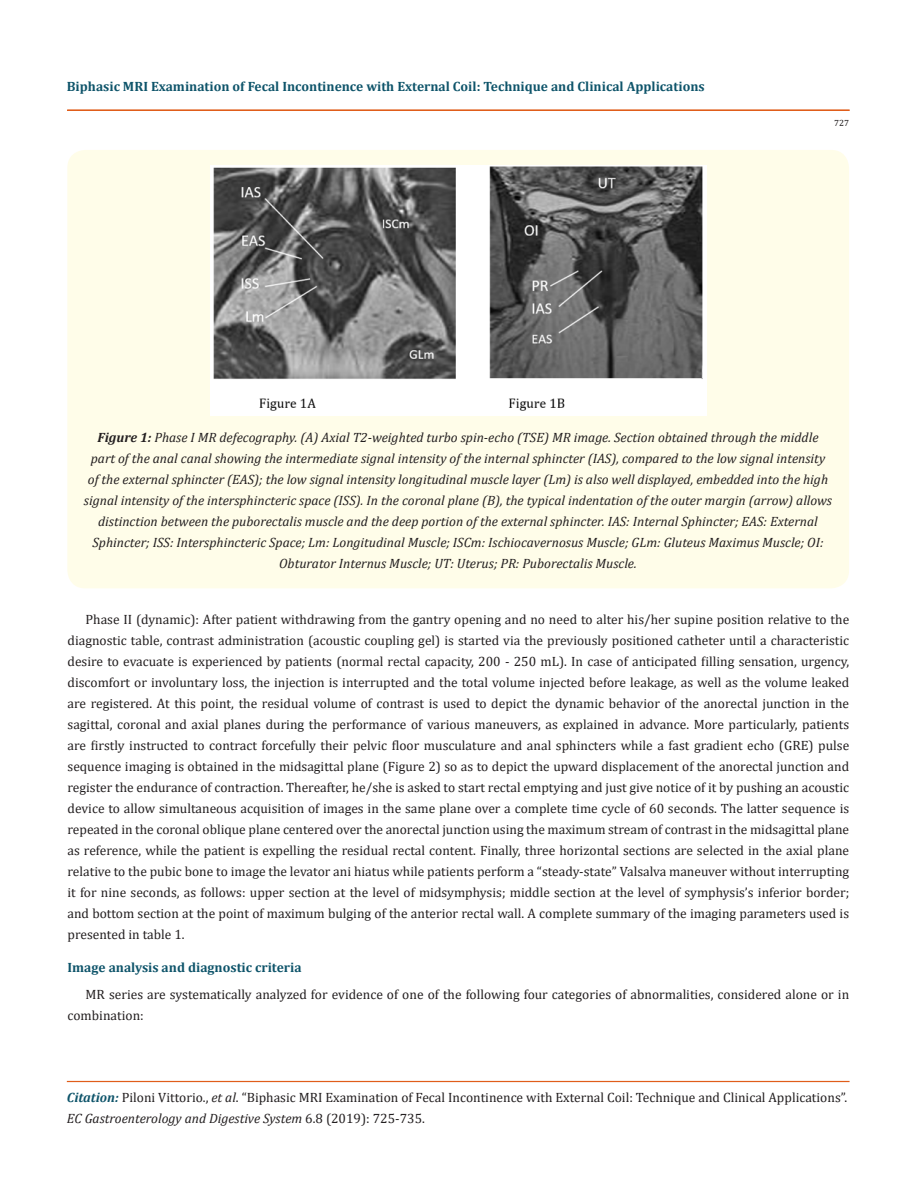
<style>
.page{position:relative;width:917px;height:1190px;background:#fff}
.page>*{position:absolute;margin:0;border:0;box-sizing:border-box;transform-origin:0 0}
.t1{font:13.5px/21px "Cambria";color:#231f20}
.t2{font:italic 13.5px/21px "Cambria";color:#231f20;text-align:center}
.t3{font:700 13.5px "Cambria";color:#0e546a}
.t4{font:9px "Cambria";color:#231f20}
.s1{font-weight:700}
.s2{font-weight:700;font-style:italic;color:#0e546a}
.s3{font-style:italic}
</style>
<div class="page">
<div style="left:67px;top:110px;width:782px;height:1px;border:1px solid #e05d1a"></div>
<div style="left:67px;top:1081px;width:782px;height:1px;border:1px solid #e05d1a"></div>
<div style="left:67px;top:150px;width:782px;height:438px;background:#fffde9;border-radius:18px"></div>
<img style="left:210px;top:165px;width:497px;height:250px">
<p class="t3" style="left:67px;top:77px;width:639px">Biphasic MRI Examination of Fecal Incontinence with External Coil: Technique and Clinical Applications</p>
<p class="t4" style="left:834px;top:117px;width:16px">727</p>
<p class="t2" style="left:84px;top:426px;width:749px"><span class="s1">Figure 1:</span> Phase I MR defecography. (A) Axial T2-weighted turbo spin-echo (TSE) MR image. Section obtained through the middle part of the anal canal showing the intermediate signal intensity of the internal sphincter (IAS), compared to the low signal intensity of the external sphincter (EAS); the low signal intensity longitudinal muscle layer (Lm) is also well displayed, embedded into the high signal intensity of the intersphincteric space (ISS). In the coronal plane (B), the typical indentation of the outer margin (arrow) allows distinction between the puborectalis muscle and the deep portion of the external sphincter. IAS: Internal Sphincter; EAS: External Sphincter; ISS: Intersphincteric Space; Lm: Longitudinal Muscle; ISCm: Ischiocavernosus Muscle; GLm: Gluteus Maximus Muscle; OI:<br>Obturator Internus Muscle; UT: Uterus; PR: Puborectalis Muscle.</p>
<p class="t1" style="left:68px;top:608px;width:783px;text-align:justify;text-indent:18px">Phase II (dynamic): After patient withdrawing from the gantry opening and no need to alter his/her supine position relative to the diagnostic table, contrast administration (acoustic coupling gel) is started via the previously positioned catheter until a characteristic desire to evacuate is experienced by patients (normal rectal capacity, 200 - 250 mL). In case of anticipated filling sensation, urgency, discomfort or involuntary loss, the injection is interrupted and the total volume injected before leakage, as well as the volume leaked are registered. At this point, the residual volume of contrast is used to depict the dynamic behavior of the anorectal junction in the sagittal, coronal and axial planes during the performance of various maneuvers, as explained in advance. More particularly, patients are firstly instructed to contract forcefully their pelvic floor musculature and anal sphincters while a fast gradient echo (GRE) pulse sequence imaging is obtained in the midsagittal plane (Figure 2) so as to depict the upward displacement of the anorectal junction and register the endurance of contraction. Thereafter, he/she is asked to start rectal emptying and just give notice of it by pushing an acoustic device to allow simultaneous acquisition of images in the same plane over a complete time cycle of 60 seconds. The latter sequence is repeated in the coronal oblique plane centered over the anorectal junction using the maximum stream of contrast in the midsagittal plane as reference, while the patient is expelling the residual rectal content. Finally, three horizontal sections are selected in the axial plane relative to the pubic bone to image the levator ani hiatus while patients perform a “steady-state” Valsalva maneuver without interrupting it for nine seconds, as follows: upper section at the level of midsymphysis; middle section at the level of symphysis’s inferior border; and bottom section at the point of maximum bulging of the anterior rectal wall. A complete summary of the imaging parameters used is presented in table 1.</p>
<p class="t3" style="left:68px;top:957px;width:235px">Image analysis and diagnostic criteria</p>
<p class="t1" style="left:68px;top:983px;width:783px;text-indent:18px">MR series are systematically analyzed for evidence of one of the following four categories of abnormalities, considered alone or in combination:</p>
<p class="t1" style="left:67px;top:1086px;width:781px"><span class="s2">Citation:</span> Piloni Vittorio., <span class="s3">et al</span>. “Biphasic MRI Examination of Fecal Incontinence with External Coil: Technique and Clinical Applications”.<br><span class="s3">EC Gastroenterology and Digestive System</span> 6.8 (2019): 725-735.</p>
</div>
